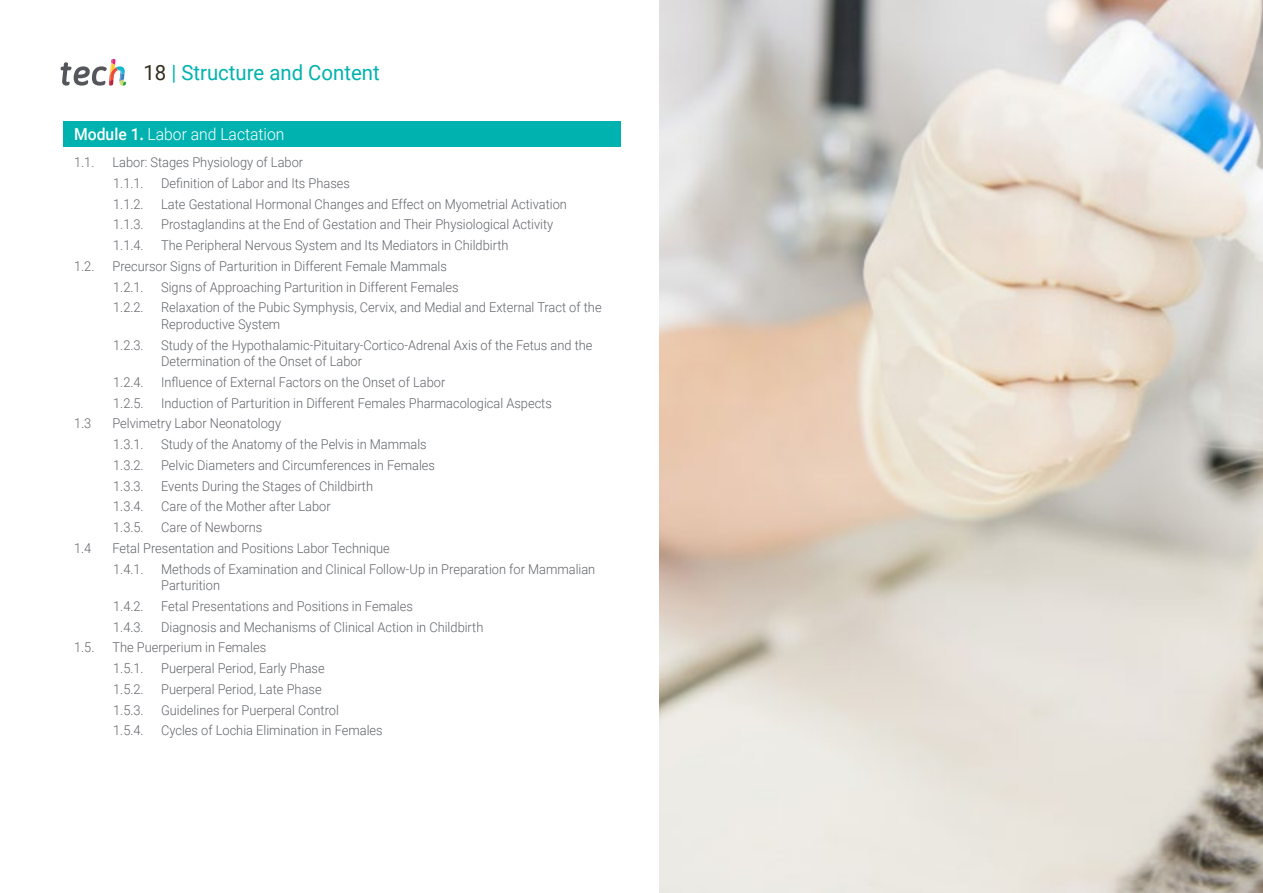
<style>
.page{position:relative;width:1263px;height:893px;background:#fff}
.page>*{position:absolute;margin:0;border:0;box-sizing:border-box;transform-origin:0 0}
.t1{font:21px "Roboto";color:#00b2af}
.t2{font:300 16.5px "Roboto";color:#fff;scale:.95 1}
.t3{font:300 13.5px/20.7px "Roboto";color:#61646a;scale:.95 1}
.s1{color:#312e20}
.s2{font-weight:500}
.s3{font-family:"Meta Pro";font-weight:500}
</style>
<div class="page">
<div style="left:63px;top:121px;width:558px;height:25px;background:#00b2af"></div>
<svg style="left:61px;top:59px;width:65px;height:27px"></svg>
<img style="left:659px;top:0;width:604px;height:893px">
<h1 class="t1" style="left:144px;top:57px;width:238px"><span class="s1">18</span> | Structure and Content</h1>
<p class="t2" style="left:74px;top:123px;width:223px"><span class="s2">Module 1</span><span class="s3">.</span> Labor and Lactation</p>
<p class="t3" style="left:74px;top:151px;width:23px">1.1.</p>
<p class="t3" style="left:112px;top:151px;width:202px">Labor: Stages Physiology of Labor<br>1.1.1.</p>
<p class="t3" style="left:161px;top:172px;width:200px">Definition of Labor and Its Phases</p>
<p class="t3" style="left:113px;top:193px;width:34px">1.1.2.</p>
<p class="t3" style="left:161px;top:193px;width:429px">Late Gestational Hormonal Changes and Effect on Myometrial Activation</p>
<p class="t3" style="left:113px;top:214px;width:34px">1.1.3.</p>
<p class="t3" style="left:161px;top:214px;width:414px">Prostaglandins at the End of Gestation and Their Physiological Activity</p>
<p class="t3" style="left:113px;top:234px;width:34px">1.1.4.</p>
<p class="t3" style="left:161px;top:234px;width:367px">The Peripheral Nervous System and Its Mediators in Childbirth</p>
<p class="t3" style="left:74px;top:255px;width:23px">1.2.</p>
<p class="t3" style="left:112px;top:255px;width:354px">Precursor Signs of Parturition in Different Female Mammals<br>1.2.1.</p>
<p class="t3" style="left:161px;top:276px;width:315px">Signs of Approaching Parturition in Different Females</p>
<p class="t3" style="left:113px;top:297px;width:34px">1.2.2.</p>
<p class="t3" style="left:161px;top:299px;width:465px;line-height:16.5px">Relaxation of the Pubic Symphysis, Cervix, and Medial and External Tract of the<br>Reproductive System</p>
<p class="t3" style="left:113px;top:334px;width:34px">1.2.3.</p>
<p class="t3" style="left:161px;top:336px;width:456px;line-height:16.5px">Study of the Hypothalamic-Pituitary-Cortico-Adrenal Axis of the Fetus and the<br>Determination of the Onset of Labor</p>
<p class="t3" style="left:113px;top:371px;width:34px">1.2.4.</p>
<p class="t3" style="left:161px;top:371px;width:301px">Influence of External Factors on the Onset of Labor</p>
<p class="t3" style="left:113px;top:392px;width:34px">1.2.5.</p>
<p class="t3" style="left:161px;top:392px;width:413px">Induction of Parturition in Different Females Pharmacological Aspects</p>
<p class="t3" style="left:74px;top:413px;width:20px">1.3</p>
<p class="t3" style="left:112px;top:413px;width:179px">Pelvimetry Labor Neonatology<br>1.3.1.</p>
<p class="t3" style="left:161px;top:433px;width:281px">Study of the Anatomy of the Pelvis in Mammals</p>
<p class="t3" style="left:113px;top:454px;width:34px">1.3.2.</p>
<p class="t3" style="left:161px;top:454px;width:290px">Pelvic Diameters and Circumferences in Females</p>
<p class="t3" style="left:113px;top:475px;width:34px">1.3.3.</p>
<p class="t3" style="left:161px;top:475px;width:225px">Events During the Stages of Childbirth</p>
<p class="t3" style="left:113px;top:496px;width:34px">1.3.4.</p>
<p class="t3" style="left:161px;top:496px;width:180px">Care of the Mother after Labor</p>
<p class="t3" style="left:113px;top:516px;width:34px">1.3.5.</p>
<p class="t3" style="left:161px;top:516px;width:108px">Care of Newborns</p>
<p class="t3" style="left:74px;top:537px;width:20px">1.4</p>
<p class="t3" style="left:112px;top:537px;width:294px">Fetal Presentation and Positions Labor Technique<br>1.4.1.</p>
<p class="t3" style="left:161px;top:560px;width:458px;line-height:16.5px">Methods of Examination and Clinical Follow-Up in Preparation for Mammalian<br>Parturition</p>
<p class="t3" style="left:113px;top:595px;width:34px">1.4.2.</p>
<p class="t3" style="left:161px;top:595px;width:266px">Fetal Presentations and Positions in Females</p>
<p class="t3" style="left:113px;top:616px;width:34px">1.4.3.</p>
<p class="t3" style="left:161px;top:616px;width:341px">Diagnosis and Mechanisms of Clinical Action in Childbirth</p>
<p class="t3" style="left:74px;top:637px;width:23px">1.5.</p>
<p class="t3" style="left:112px;top:637px;width:163px">The Puerperium in Females<br>1.5.1.</p>
<p class="t3" style="left:161px;top:657px;width:174px">Puerperal Period, Early Phase</p>
<p class="t3" style="left:113px;top:678px;width:34px">1.5.2.</p>
<p class="t3" style="left:161px;top:678px;width:170px">Puerperal Period, Late Phase</p>
<p class="t3" style="left:113px;top:699px;width:34px">1.5.3.</p>
<p class="t3" style="left:161px;top:699px;width:189px">Guidelines for Puerperal Control</p>
<p class="t3" style="left:113px;top:720px;width:34px">1.5.4.</p>
<p class="t3" style="left:161px;top:720px;width:235px">Cycles of Lochia Elimination in Females</p>
</div>
